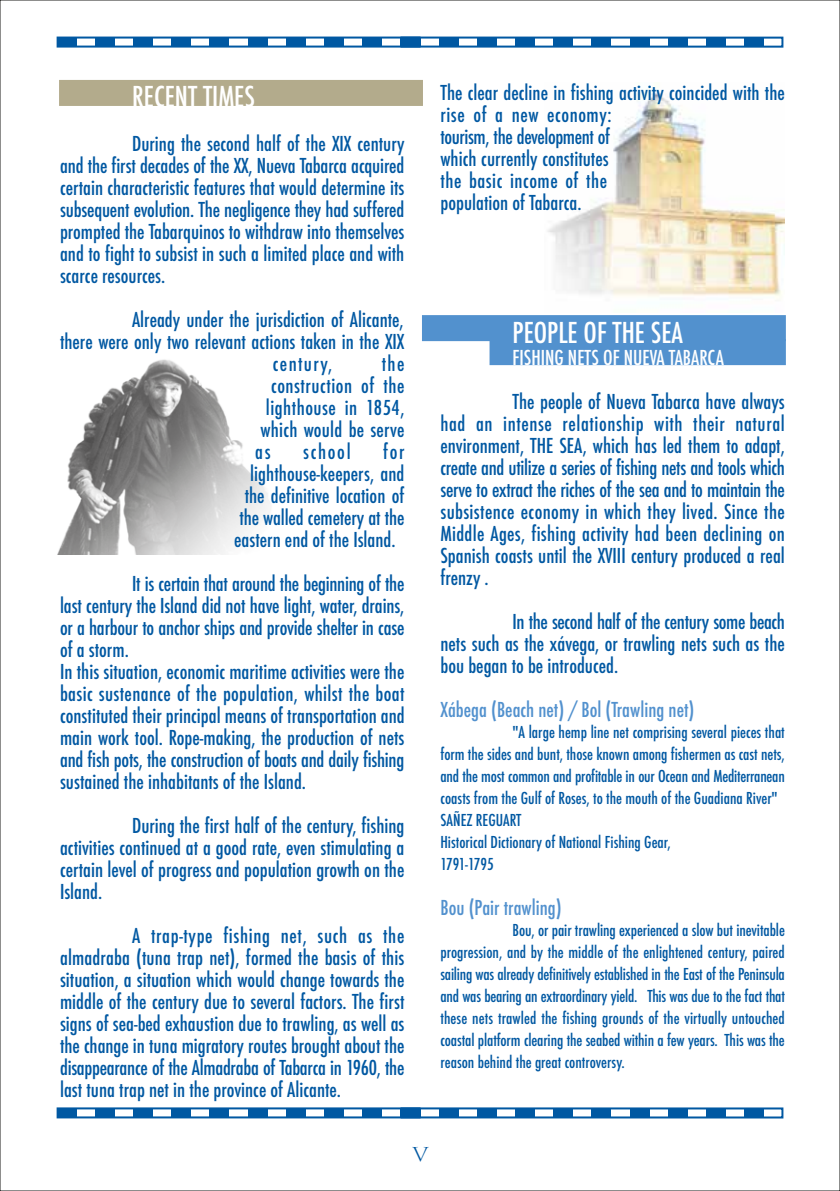
<style>
.page{position:relative;width:840px;height:1191px;background:#fff}
.page>*{position:absolute;margin:0;border:0;box-sizing:border-box;transform-origin:0 0}
.t1{font:500 condensed 28px "Futura";color:#fff}
.t2{font:500 condensed 20px/22px "Futura";color:#0058a2;text-align:justify}
.t3{font:500 condensed 20px "Futura";color:#5291ce}
.t4{font:500 condensed 20px "Futura";letter-spacing:.025em;color:#0058a2}
.t5{font:500 condensed 20px "Futura";color:#fff}
.t6{font:500 condensed 20px "Futura";letter-spacing:.07em;color:#0058a2}
.t7{font:20px "Charlemagne Std";color:#0058a2}
.t8{font:500 condensed 16px/22px "Futura";color:#0058a2}
</style>
<div class="page">
<img style="left:547px;top:93px;width:237px;height:204px">
<div style="left:489px;top:339px;width:296px;height:26px;background:#5291ce"></div>
<div style="left:422px;top:315px;width:363px;height:26px;background:#5291ce;border:2px solid #5291ce"></div>
<div style="left:59px;top:80px;width:363px;height:26px;background:#b3ab8c"></div>
<img style="left:57px;top:359px;width:213px;height:195px">
<div style="left:57px;top:37px;width:363px;height:11px;background:#fff;border:2px solid #0058a2"></div>
<div style="left:58px;top:38px;width:19px;height:9px;background:#0058a2"></div>
<div style="left:96px;top:38px;width:19px;height:9px;background:#0058a2"></div>
<div style="left:134px;top:38px;width:19px;height:9px;background:#0058a2"></div>
<div style="left:172px;top:38px;width:19px;height:9px;background:#0058a2"></div>
<div style="left:210px;top:38px;width:19px;height:9px;background:#0058a2"></div>
<div style="left:248px;top:38px;width:19px;height:9px;background:#0058a2"></div>
<div style="left:286px;top:38px;width:19px;height:9px;background:#0058a2"></div>
<div style="left:324px;top:38px;width:19px;height:9px;background:#0058a2"></div>
<div style="left:362px;top:38px;width:19px;height:9px;background:#0058a2"></div>
<div style="left:400px;top:37px;width:383px;height:11px;border:2px solid #0058a2"></div>
<div style="left:401px;top:38px;width:19px;height:9px;background:#0058a2"></div>
<div style="left:439px;top:38px;width:19px;height:9px;background:#0058a2"></div>
<div style="left:477px;top:38px;width:19px;height:9px;background:#0058a2"></div>
<div style="left:515px;top:38px;width:19px;height:9px;background:#0058a2"></div>
<div style="left:553px;top:38px;width:19px;height:9px;background:#0058a2"></div>
<div style="left:591px;top:38px;width:19px;height:9px;background:#0058a2"></div>
<div style="left:629px;top:38px;width:19px;height:9px;background:#0058a2"></div>
<div style="left:667px;top:38px;width:19px;height:9px;background:#0058a2"></div>
<div style="left:705px;top:38px;width:19px;height:9px;background:#0058a2"></div>
<div style="left:743px;top:38px;width:19px;height:9px;background:#0058a2"></div>
<div style="left:57px;top:1107px;width:363px;height:11px;background:#fff;border:2px solid #0058a2"></div>
<div style="left:58px;top:1108px;width:19px;height:9px;background:#0058a2"></div>
<div style="left:96px;top:1108px;width:19px;height:9px;background:#0058a2"></div>
<div style="left:134px;top:1108px;width:19px;height:9px;background:#0058a2"></div>
<div style="left:172px;top:1108px;width:19px;height:9px;background:#0058a2"></div>
<div style="left:210px;top:1108px;width:19px;height:9px;background:#0058a2"></div>
<div style="left:248px;top:1108px;width:19px;height:9px;background:#0058a2"></div>
<div style="left:286px;top:1108px;width:19px;height:9px;background:#0058a2"></div>
<div style="left:324px;top:1108px;width:19px;height:9px;background:#0058a2"></div>
<div style="left:362px;top:1108px;width:19px;height:9px;background:#0058a2"></div>
<div style="left:400px;top:1107px;width:383px;height:11px;border:2px solid #0058a2"></div>
<div style="left:401px;top:1108px;width:19px;height:9px;background:#0058a2"></div>
<div style="left:439px;top:1108px;width:19px;height:9px;background:#0058a2"></div>
<div style="left:477px;top:1108px;width:19px;height:9px;background:#0058a2"></div>
<div style="left:515px;top:1108px;width:19px;height:9px;background:#0058a2"></div>
<div style="left:553px;top:1108px;width:19px;height:9px;background:#0058a2"></div>
<div style="left:591px;top:1108px;width:19px;height:9px;background:#0058a2"></div>
<div style="left:629px;top:1108px;width:19px;height:9px;background:#0058a2"></div>
<div style="left:667px;top:1108px;width:19px;height:9px;background:#0058a2"></div>
<div style="left:705px;top:1108px;width:19px;height:9px;background:#0058a2"></div>
<div style="left:743px;top:1108px;width:19px;height:9px;background:#0058a2"></div>
<h1 class="t1" style="left:132px;top:79px;width:124px">RECENT TIMES</h1>
<p class="t2" style="left:60px;top:133px;width:346px;text-indent:72px">During the second half of the XIX century and the first decades of the XX, Nueva Tabarca acquired certain characteristic features that would determine its subsequent evolution. The negligence they had suffered prompted the Tabarquinos to withdraw into themselves and to fight to subsist in such a limited place and with scarce resources.</p>
<p class="t2" style="left:132px;top:309px;width:273px">Already under the jurisdiction of Alicante,</p>
<p class="t2" style="left:60px;top:331px;width:345px">there were only two relevant actions taken in the XIX</p>
<p class="t6" style="left:273px;top:351px;width:61px">century,</p>
<p class="t2" style="left:381px;top:353px;width:24px">the</p>
<p class="t4" style="left:271px;top:373px;width:135px">construction of the</p>
<p class="t4" style="left:266px;top:395px;width:140px">lighthouse in 1854,</p>
<p class="t2" style="left:260px;top:419px;width:145px">which would be serve</p>
<p class="t2" style="left:255px;top:441px;width:17px">as</p>
<p class="t2" style="left:303px;top:441px;width:49px">school</p>
<p class="t2" style="left:383px;top:441px;width:23px">for</p>
<p class="t2" style="left:250px;top:463px;width:156px">lighthouse-keepers, and</p>
<p class="t2" style="left:244px;top:485px;width:161px">the definitive location of</p>
<p class="t2" style="left:239px;top:507px;width:166px">the walled cemetery at the</p>
<p class="t2" style="left:234px;top:529px;width:163px">eastern end of the Island.</p>
<p class="t2" style="left:60px;top:573px;width:346px;text-align:left;text-indent:72px">It is certain that around the beginning of the last century the Island did not have light, water, drains, or a harbour to anchor ships and provide shelter in case of a storm.<br>In this situation, economic maritime activities were the basic sustenance of the population, whilst the boat constituted their principal means of transportation and main work tool. Rope-making, the production of nets and fish pots, the construction of boats and daily fishing sustained the inhabitants of the Island.</p>
<p class="t2" style="left:60px;top:815px;width:346px;text-indent:72px">During the first half of the century, fishing activities continued at a good rate, even stimulating a certain level of progress and population growth on the Island.</p>
<p class="t2" style="left:60px;top:925px;width:346px;text-indent:72px">A trap-type fishing net, such as the almadraba (tuna trap net), formed the basis of this situation, a situation which would change towards the middle of the century due to several factors. The first signs of sea-bed exhaustion due to trawling, as well as the change in tuna migratory routes brought about the disappearance of the Almadraba of Tabarca in 1960, the last tuna trap net in the province of Alicante.</p>
<p class="t2" style="left:440px;top:82px;width:346px;text-align:left">The clear decline in fishing activity coincided with the rise of a new economy:<br>tourism, the development of<br>which currently constitutes<br>the basic income of the<br>population of Tabarca.</p>
<h1 class="t1" style="left:512px;top:314px;width:172px">PEOPLE OF THE SEA</h1>
<p class="t5" style="left:512px;top:344px;width:213px">FISHING NETS OF NUEVA TABARCA</p>
<p class="t2" style="left:440px;top:390px;width:346px;text-indent:72px">The people of Nueva Tabarca have always had an intense relationship with their natural environment, THE SEA, which has led them to adapt, create and utilize a series of fishing nets and tools which serve to extract the riches of the sea and to maintain the subsistence economy in which they lived. Since the Middle Ages, fishing activity had been declining on Spanish coasts until the XVIII century produced a real frenzy .</p>
<p class="t2" style="left:440px;top:610px;width:346px;text-indent:72px">In the second half of the century some beach nets such as the xávega, or trawling nets such as the bou began to be introduced.</p>
<p class="t3" style="left:440px;top:696px;width:255px">Xábega (Beach net) / Bol (Trawling net)</p>
<p class="t8" style="left:440px;top:721px;width:346px;text-indent:72px">"A large hemp line net comprising several pieces that form the sides and bunt, those known among fishermen as cast nets, and the most common and profitable in our Ocean and Mediterranean coasts from the Gulf of Roses, to the mouth of the Guadiana River" SAÑEZ REGUART<br>Historical Dictionary of National Fishing Gear,<br>1791-1795</p>
<p class="t3" style="left:440px;top:894px;width:123px">Bou (Pair trawling)</p>
<p class="t8" style="left:440px;top:919px;width:346px;text-align:justify;text-indent:72px">Bou, or pair trawling experienced a slow but inevitable progression, and by the middle of the enlightened century, paired sailing was already definitively established in the East of the Peninsula and was bearing an extraordinary yield. This was due to the fact that these nets trawled the fishing grounds of the virtually untouched coastal platform clearing the seabed within a few years. This was the reason behind the great controversy.</p>
<p class="t7" style="left:412px;top:1143px;width:16px">V</p>
</div>
